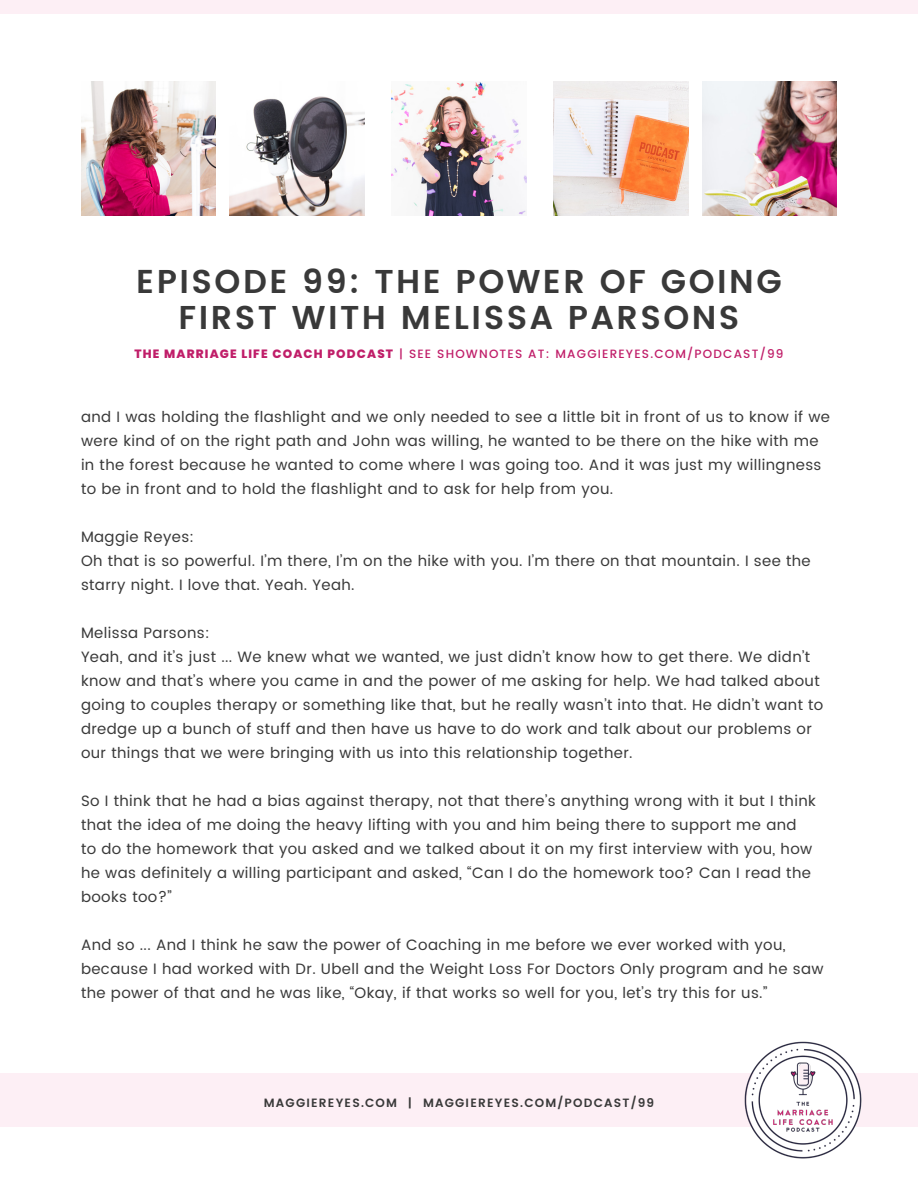
<style>
.page{position:relative;width:918px;height:1188px;background:#fff}
.page>*{position:absolute;margin:0;border:0;box-sizing:border-box;transform-origin:0 0}
.t1{font:600 33px/36px "Poppins";letter-spacing:.075em;color:#393939;text-align:center}
.t2{font:15px/24px "Poppins";letter-spacing:.025em;color:#393939}
.t3{font:500 12px "Poppins";letter-spacing:.1em;color:#c01e69}
.t4{font:600 12px "Poppins";letter-spacing:.1em;color:#393939}
.s1{font-weight:800}
</style>
<div class="page">
<div style="left:0;top:1073px;width:918px;height:54px;background:#fdeff5"></div>
<div style="left:0;top:0;width:918px;height:14px;background:#fdeff5"></div>
<img style="left:81px;top:81px;width:135px;height:135px">
<img style="left:392px;top:82px;width:134px;height:134px">
<img style="left:702px;top:81px;width:135px;height:135px">
<img style="left:230px;top:96px;width:134px;height:120px">
<img style="left:554px;top:81px;width:134px;height:135px">
<img style="left:744px;top:1041px;width:118px;height:118px">
<h1 class="t1" style="left:136px;top:265px;width:647px">EPISODE 99: THE POWER OF GOING<br>FIRST WITH MELISSA PARSONS</h1>
<p class="t3" style="left:134px;top:345px;width:651px"><span class="s1">THE MARRIAGE LIFE COACH PODCAST</span> | SEE SHOWNOTES AT: MAGGIEREYES.COM/PODCAST/99</p>
<p class="t2" style="left:81px;top:405px;width:751px">and I was holding the flashlight and we only needed to see a little bit in front of us to know if we were kind of on the right path and John was willing, he wanted to be there on the hike with me in the forest because he wanted to come where I was going too. And it was just my willingness to be in front and to hold the flashlight and to ask for help from you.</p>
<p class="t2" style="left:81px;top:525px;width:731px">Maggie Reyes:<br>Oh that is so powerful. I’m there, I’m on the hike with you. I’m there on that mountain. I see the starry night. I love that. Yeah. Yeah.</p>
<p class="t2" style="left:81px;top:621px;width:744px">Melissa Parsons:<br>Yeah, and it’s just ... We knew what we wanted, we just didn’t know how to get there. We didn’t know and that’s where you came in and the power of me asking for help. We had talked about going to couples therapy or something like that, but he really wasn’t into that. He didn’t want to dredge up a bunch of stuff and then have us have to do work and talk about our problems or our things that we were bringing with us into this relationship together.</p>
<p class="t2" style="left:81px;top:789px;width:736px">So I think that he had a bias against therapy, not that there’s anything wrong with it but I think that the idea of me doing the heavy lifting with you and him being there to support me and<br>to do the homework that you asked and we talked about it on my first interview with you, how he was definitely a willing participant and asked, “Can I do the homework too? Can I read the books too?”</p>
<p class="t2" style="left:81px;top:933px;width:744px">And so ... And I think he saw the power of Coaching in me before we ever worked with you, because I had worked with Dr. Ubell and the Weight Loss For Doctors Only program and he saw the power of that and he was like, “Okay, if that works so well for you, let’s try this for us.”</p>
<p class="t4" style="left:264px;top:1094px;width:392px">MAGGIEREYES.COM | MAGGIEREYES.COM/PODCAST/99</p>
</div>
